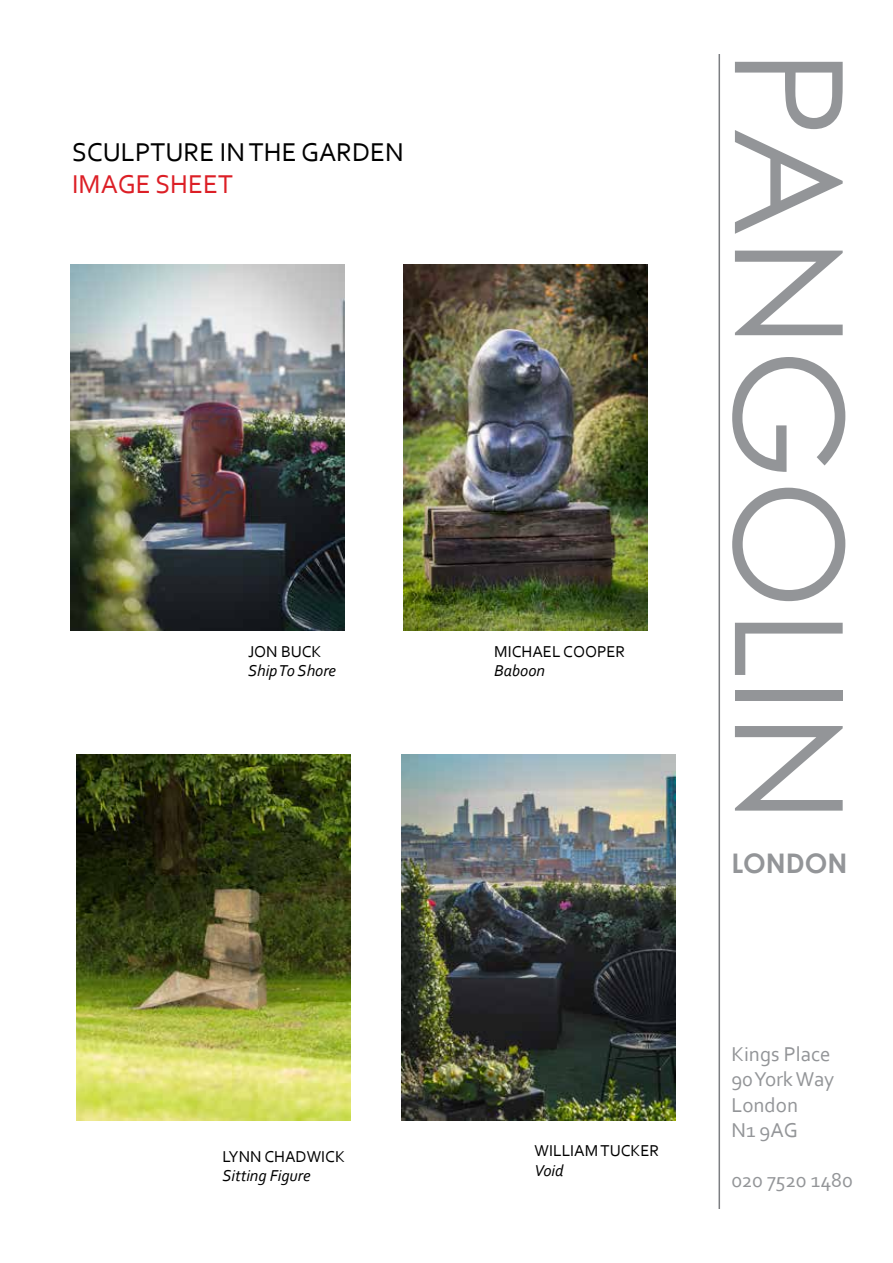
<style>
.page{position:relative;width:893px;height:1263px;background:#fff}
.page>*{position:absolute;margin:0;border:0;box-sizing:border-box;transform-origin:0 0}
.t1{font:150px "Century Gothic";color:#939598}
.t2{font:27px "Corbel";color:#000}
.t3{font:27px "Corbel";color:#dc1f26}
.t4{font:700 27px "Century Gothic";color:#939598}
.t5{font:21px/25.2px "Corbel";color:#939598}
.t6{font:16.5px "Corbel";color:#000}
.t7{font:italic 16.5px "Corbel";color:#000}
</style>
<div class="page">
<hr style="left:718px;top:54px;width:2px;height:1155px;background:#7c7e81">
<img style="left:403px;top:265px;width:244px;height:365px">
<img style="left:76px;top:755px;width:275px;height:365px">
<img style="left:71px;top:265px;width:274px;height:365px">
<img style="left:402px;top:755px;width:274px;height:365px">
<h2 class="t2" style="left:72px;top:135px;width:333px">SCULPTURE IN THE GARDEN</h2>
<h2 class="t3" style="left:72px;top:168px;width:163px">IMAGE SHEET</h2>
<p class="t6" style="left:248px;top:641px;width:75px">JON BUCK</p>
<p class="t7" style="left:248px;top:661px;width:90px">Ship To Shore</p>
<p class="t6" style="left:223px;top:1146px;width:124px">LYNN CHADWICK</p>
<p class="t7" style="left:223px;top:1165px;width:90px">Sitting Figure</p>
<p class="t6" style="left:494px;top:641px;width:133px">MICHAEL COOPER</p>
<p class="t7" style="left:494px;top:661px;width:52px">Baboon</p>
<p class="t6" style="left:534px;top:1140px;width:126px">WILLIAM TUCKER</p>
<p class="t7" style="left:534px;top:1160px;width:31px">Void</p>
<h1 class="t1" style="left:881px;top:49px;width:776px;rotate:90deg">PANGOLIN</h1>
<h2 class="t4" style="left:731px;top:846px;width:118px">LONDON</h2>
<p class="t5" style="left:731px;top:1041px;width:104px">Kings Place<br>90 York Way<br>London<br>N1 9AG</p>
<p class="t5" style="left:731px;top:1167px;width:123px">020 7520 1480</p>
</div>
